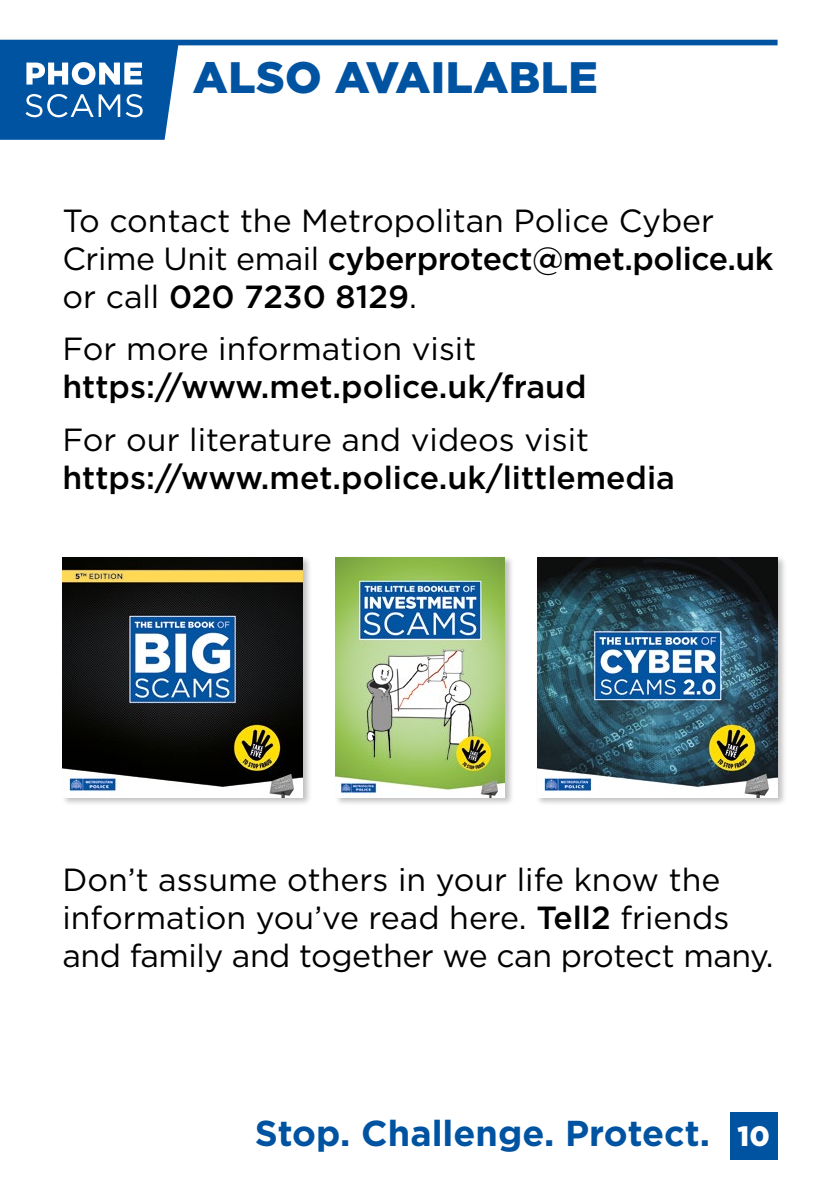
<style>
.page{position:relative;width:840px;height:1191px;background:#fff}
.page>*{position:absolute;margin:0;border:0;box-sizing:border-box;transform-origin:0 0}
.t1{font:900 44px "Gotham";letter-spacing:.01em;color:#0053a1}
.t2{font:700 36px "Gotham";color:#0053a1}
.t3{font:32px/38px "Gotham";color:#000}
.t4{font:500 32px "Gotham";color:#000}
.t5{font:900 28px "Gotham";color:#fff}
.s1{font-weight:500}
</style>
<div class="page">
<div style="left:729px;top:1112px;width:48px;height:48px;background:#0053a1"></div>
<svg style="left:0;top:40px;width:777px;height:100px"></svg>
<svg style="left:26px;top:62px;width:117px;height:55px"></svg>
<div style="left:61px;top:556px;width:251px;height:251px;background:#000;opacity:.25"></div>
<img style="left:62px;top:557px;width:241px;height:240px">
<div style="left:334px;top:556px;width:180px;height:251px;background:#000;opacity:.25"></div>
<img style="left:335px;top:557px;width:169px;height:240px">
<div style="left:535px;top:556px;width:251px;height:251px;background:#000;opacity:.25"></div>
<img style="left:536px;top:557px;width:241px;height:240px">
<h1 class="t1" style="left:193px;top:47px;width:406px">ALSO AVAILABLE</h1>
<p class="t3" style="left:62px;top:201px;width:712px">To contact the Metropolitan Police Cyber<br>Crime Unit email <span class="s1">cyberprotect@met.police.uk </span>or call <span class="s1">020 7230 8129</span>.</p>
<p class="t3" style="left:62px;top:329px;width:415px">For more information visit</p>
<p class="t4" style="left:62px;top:366px;width:525px">https://www.met.police.uk/fraud</p>
<p class="t3" style="left:62px;top:420px;width:528px">For our literature and videos visit</p>
<p class="t4" style="left:62px;top:456px;width:613px">https://www.met.police.uk/littlemedia</p>
<p class="t3" style="left:62px;top:860px;width:712px">Don’t assume others in your life know the information you’ve read here. <span class="s1">Tell2</span> friends and family and together we can protect many.</p>
<p class="t2" style="left:255px;top:1112px;width:456px">Stop. Challenge. Protect.</p>
<p class="t5" style="left:737px;top:1117px;width:34px">10</p>
</div>
